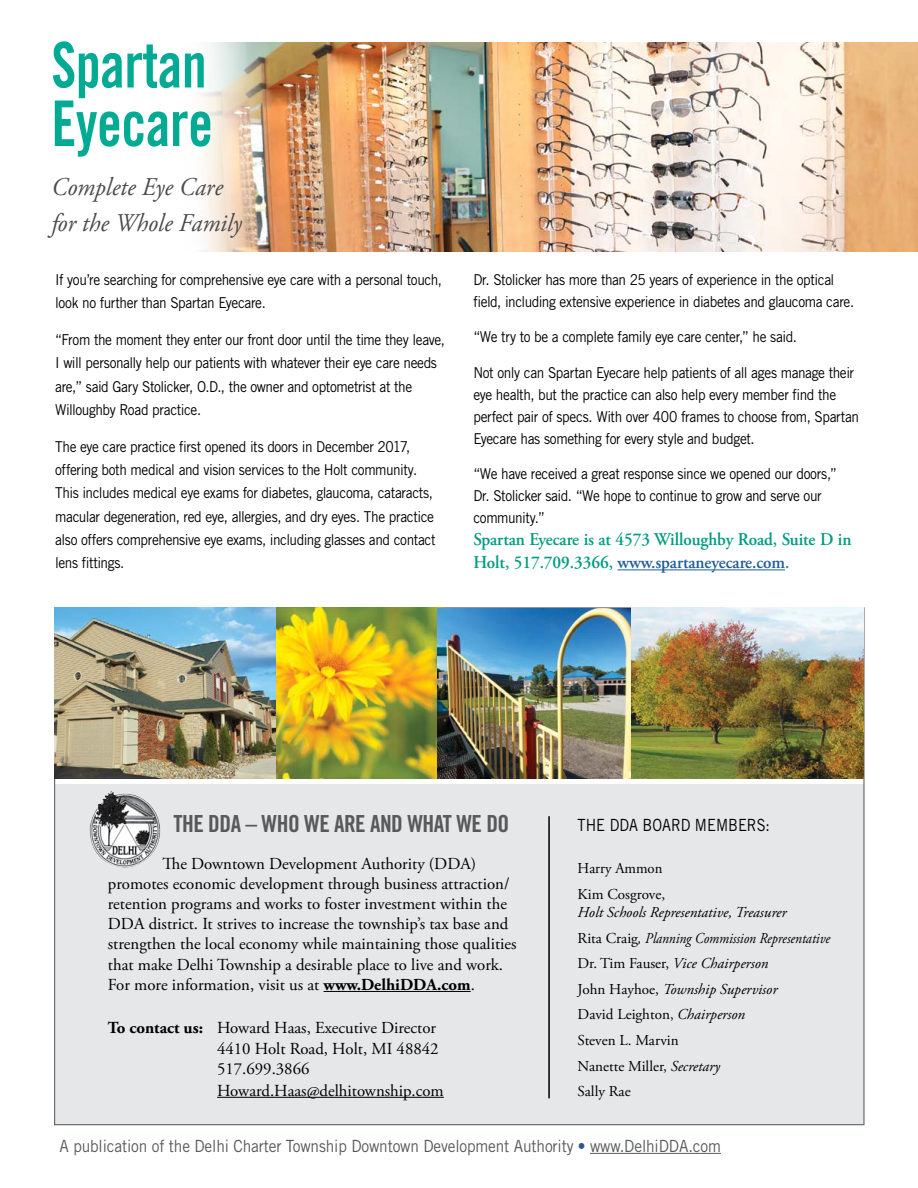
<style>
.page{position:relative;width:918px;height:1188px;background:#fff}
.page>*{position:absolute;margin:0;border:0;box-sizing:border-box;transform-origin:0 0}
.t1{font:63px/58.5px "Trade Gothic LT Std Bd Cn 20";letter-spacing:-.01em;color:#00aa93;scale:.89 1}
.t2{font:italic 25.5px/36px "Adobe Garamond Pro";color:#4a4a4d;scale:.96 1}
.t3{font:23.55px "Trade Gothic LT Std Bd Cn 20";letter-spacing:-.02em;color:#58595b}
.t4{font:600 18px/22.6px "Adobe Garamond Pro";letter-spacing:-.005em;color:#009c80;scale:.95 1}
.t5{font:16.8px/20.1px "Adobe Garamond Pro";color:#000}
.t6{font:16.8px "Trade Gothic LT Std";letter-spacing:-.01em;color:#58595b;scale:.92 1}
.t7{font:16.8px "Trade Gothic LT Std";color:#000;scale:.87 1}
.t8{font:italic 15.15px/25.7px "Adobe Garamond Pro";color:#000}
.t9{font:15.15px/25.7px "Adobe Garamond Pro";color:#000}
.t10{font:15px/23.2px "Trade Gothic LT Std";letter-spacing:-.03em;color:#000;scale:.91 1}
.s1{color:#215e9e}
.s2{font-weight:700}
.s3{font-style:normal}
.s4{color:#2a5889}
</style>
<div class="page">
<div style="left:54px;top:785px;width:810px;height:340px;background:#e6e7e8"></div>
<hr style="left:324px;top:991px;width:147px;height:1px;background:#000">
<hr style="left:217px;top:1097px;width:227px;height:1px;background:#000">
<img style="left:90px;top:791px;width:71px;height:77px">
<img style="left:276px;top:608px;width:162px;height:171px">
<img style="left:54px;top:608px;width:222px;height:171px">
<img style="left:438px;top:608px;width:194px;height:171px">
<img style="left:632px;top:608px;width:231px;height:171px">
<hr style="left:548px;top:816px;width:2px;height:282px;background:#000">
<hr style="left:590px;top:1153px;width:131px;height:1px;background:#58595b">
<hr style="left:618px;top:569px;width:167px;height:1px;background:#215e9e">
<img style="left:202px;top:42px;width:716px;height:210px">
<h1 class="t1" style="left:51px;top:35px;width:183px">Spartan<br>Eyecare</h1>
<h2 class="t2" style="left:51px;top:170px;width:200px">Complete Eye Care for the Whole Family</h2>
<p class="t10" style="left:55px;top:268px;width:427px">If you’re searching for comprehensive eye care with a personal touch, look no further than Spartan Eyecare.</p>
<p class="t10" style="left:55px;top:328px;width:430px">“From the moment they enter our front door until the time they leave, I will personally help our patients with whatever their eye care needs are,” said Gary Stolicker, O.D., the owner and optometrist at the Willoughby Road practice.</p>
<p class="t10" style="left:55px;top:435px;width:420px">The eye care practice first opened its doors in December 2017, offering both medical and vision services to the Holt community.<br>This includes medical eye exams for diabetes, glaucoma, cataracts, macular degeneration, red eye, allergies, and dry eyes. The practice also offers comprehensive eye exams, including glasses and contact lens fittings.</p>
<p class="t10" style="left:473px;top:269px;width:420px;line-height:21.9px">Dr. Stolicker has more than 25 years of experience in the optical field, including extensive experience in diabetes and glaucoma care.</p>
<p class="t10" style="left:473px;top:325px;width:357px">“We try to be a complete family eye care center,” he said.</p>
<p class="t10" style="left:473px;top:361px;width:425px;line-height:21.9px">Not only can Spartan Eyecare help patients of all ages manage their eye health, but the practice can also help every member find the perfect pair of specs. With over 400 frames to choose from, Spartan Eyecare has something for every style and budget.</p>
<p class="t10" style="left:473px;top:462px;width:401px;line-height:21.9px">“We have received a great response since we opened our doors,”<br>Dr. Stolicker said. “We hope to continue to grow and serve our community.”</p>
<p class="t4" style="left:473px;top:529px;width:400px">Spartan Eyecare is at 4573 Willoughby Road, Suite D in<br>Holt, 517.709.3366, <span class="s1">www.spartaneyecare.com</span>.</p>
<h3 class="t3" style="left:174px;top:809px;width:337px">THE DDA – WHO WE ARE AND WHAT WE DO</h3>
<p class="t5" style="left:108px;top:854px;width:410px;text-indent:55px">The Downtown Development Authority (DDA) promotes economic development through business attraction/ retention programs and works to foster investment within the DDA district. It strives to increase the township’s tax base and strengthen the local economy while maintaining those qualities that make Delhi Township a desirable place to live and work.<br>For more information, visit us at <span class="s2">www.DelhiDDA.com</span>.</p>
<p class="t5" style="left:217px;top:1019px;width:223px;text-indent:-109px"><span class="s2">To contact us:</span> Howard Haas, Executive Director<br>4410 Holt Road, Holt, MI 48842<br>517.699.3866</p>
<p class="t5" style="left:217px;top:1081px;width:228px">Howard.Haas@delhitownship.com</p>
<p class="t7" style="left:578px;top:815px;width:223px">THE DDA BOARD MEMBERS:</p>
<p class="t9" style="left:578px;top:856px;width:89px">Harry Ammon<br>Kim Cosgrove,</p>
<p class="t8" style="left:578px;top:900px;width:254px">Holt Schools Representative, Treasurer<br><span class="s3">Rita Craig</span>, Planning Commission Representative<br><span class="s3">Dr. Tim Fauser,</span> Vice Chairperson<br><span class="s3">John Hayhoe,</span> Township Supervisor<br><span class="s3">David Leighton,</span> Chairperson<br><span class="s3">Steven L. Marvin<br>Nanette Miller,</span> Secretary<br><span class="s3">Sally Rae</span></p>
<p class="t6" style="left:59px;top:1136px;width:720px">A publication of the Delhi Charter Township Downtown Development Authority <span class="s4">•</span> www.DelhiDDA.com</p>
</div>
